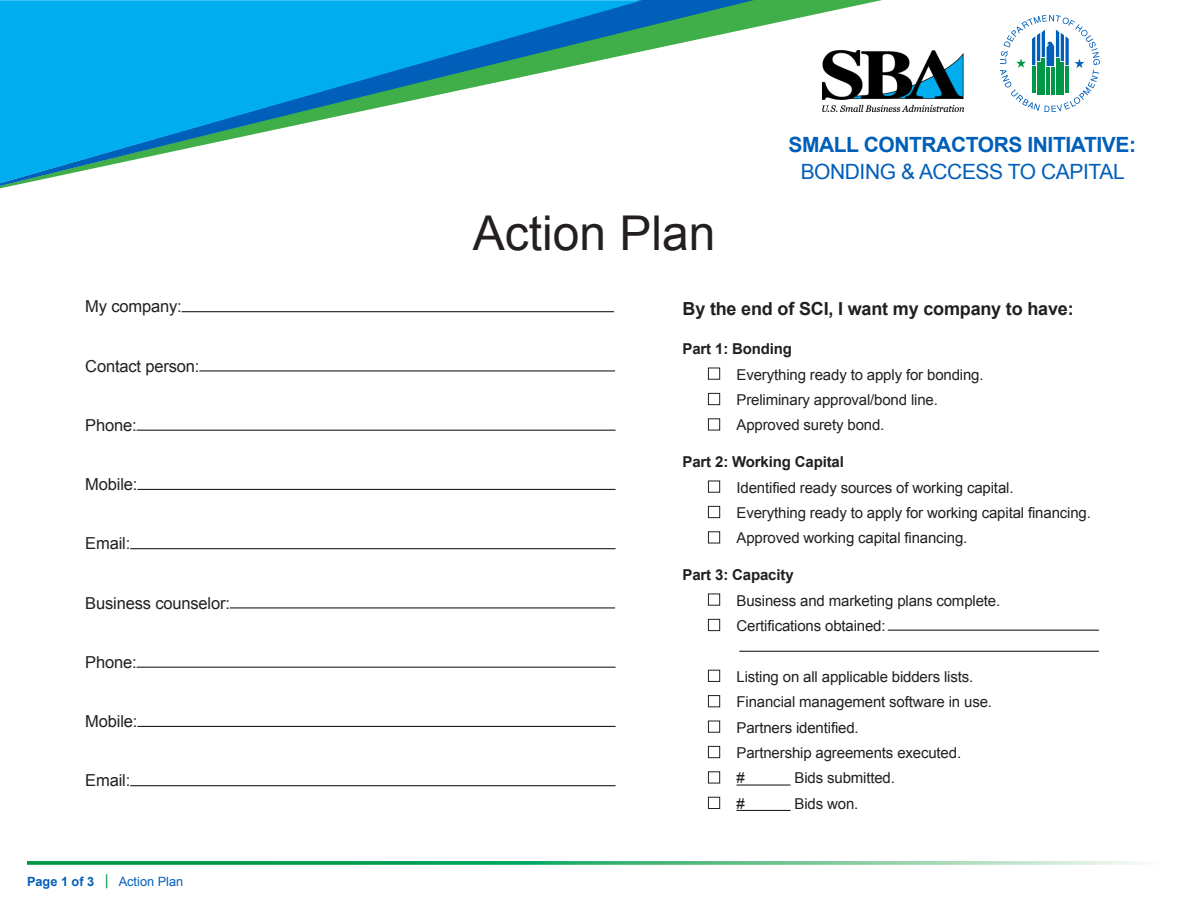
<style>
.page{position:relative;width:1188px;height:918px;background:#fff}
.page>*{position:absolute;margin:0;border:0;box-sizing:border-box;transform-origin:0 0}
.t1{font:48px "Arial";color:#231f20}
.t2{font:700 21px "Arial";letter-spacing:-.02em;color:#005fb9}
.t3{font:21px "Arial";letter-spacing:-.02em;color:#005fb9}
.t4{font:700 18px "Arial";letter-spacing:-.01em;color:#231f20}
.t5{font:16.5px "Arial";letter-spacing:-.01em;color:#231f20}
.t6{font:15px/25.3px "Arial";letter-spacing:-.01em;color:#231f20}
.t7{font:700 15px "Arial";letter-spacing:-.01em;color:#231f20}
.t8{font:12.75px "Arial";color:#005fb9}
.s1{font-weight:700}
.s2{font-size:15px;color:#009847}
</style>
<div class="page">
<img style="left:882px;top:51px;width:81px;height:61px">
<svg style="left:1000px;top:15px;width:100px;height:97px"></svg>
<svg style="left:754px;top:0;width:128px;height:112px"></svg>
<svg style="left:642px;top:0;width:112px;height:52px"></svg>
<svg style="left:0;top:0;width:642px;height:189px;fill:#00aeef"></svg>
<svg style="left:27px;top:861px;width:1112px;height:4px;background:#52ba82"></svg>
<hr style="left:182px;top:311px;width:432px;height:1px;background:#231f20">
<hr style="left:199px;top:370px;width:416px;height:2px;background:#231f20">
<hr style="left:137px;top:430px;width:479px;height:1px;background:#231f20">
<hr style="left:137px;top:489px;width:479px;height:1px;background:#231f20">
<hr style="left:130px;top:548px;width:486px;height:1px;background:#231f20">
<hr style="left:230px;top:607px;width:385px;height:2px;background:#231f20">
<hr style="left:137px;top:667px;width:479px;height:1px;background:#231f20">
<hr style="left:137px;top:726px;width:479px;height:1px;background:#231f20">
<hr style="left:130px;top:785px;width:486px;height:1px;background:#231f20">
<hr style="left:737px;top:784px;width:54px;height:2px;background:#231f20">
<hr style="left:737px;top:810px;width:54px;height:1px;background:#231f20">
<div style="left:708px;top:368px;width:12px;height:12px;border:1px solid #231f20"></div>
<div style="left:708px;top:393px;width:12px;height:12px;border:1px solid #231f20"></div>
<div style="left:708px;top:418px;width:12px;height:12px;border:1px solid #231f20"></div>
<div style="left:708px;top:481px;width:12px;height:12px;border:1px solid #231f20"></div>
<div style="left:708px;top:506px;width:12px;height:12px;border:1px solid #231f20"></div>
<div style="left:708px;top:531px;width:12px;height:12px;border:1px solid #231f20"></div>
<div style="left:708px;top:594px;width:12px;height:12px;border:1px solid #231f20"></div>
<div style="left:708px;top:619px;width:12px;height:12px;border:1px solid #231f20"></div>
<div style="left:708px;top:670px;width:12px;height:12px;border:1px solid #231f20"></div>
<div style="left:708px;top:695px;width:12px;height:12px;border:1px solid #231f20"></div>
<div style="left:708px;top:721px;width:12px;height:12px;border:1px solid #231f20"></div>
<div style="left:708px;top:746px;width:12px;height:12px;border:1px solid #231f20"></div>
<div style="left:708px;top:771px;width:12px;height:12px;border:1px solid #231f20"></div>
<div style="left:708px;top:797px;width:12px;height:12px;border:1px solid #231f20"></div>
<hr style="left:888px;top:630px;width:211px;height:1px;background:#231f20">
<hr style="left:739px;top:651px;width:360px;height:1px;background:#231f20">
<p class="t5" style="left:85px;top:297px;width:98px">My company:</p>
<p class="t5" style="left:85px;top:356px;width:116px">Contact person:</p>
<p class="t5" style="left:85px;top:416px;width:53px">Phone:</p>
<p class="t5" style="left:85px;top:475px;width:54px">Mobile:</p>
<p class="t5" style="left:85px;top:534px;width:47px">Email:</p>
<p class="t5" style="left:85px;top:593px;width:146px">Business counselor:</p>
<p class="t5" style="left:85px;top:653px;width:53px">Phone:</p>
<p class="t5" style="left:85px;top:712px;width:54px">Mobile:</p>
<p class="t5" style="left:85px;top:771px;width:47px">Email:</p>
<p class="t8" style="left:27px;top:874px;width:158px"><span class="s1">Page 1 of 3</span> <span class="s2">|</span> Action Plan</p>
<h1 class="t1" style="left:473px;top:207px;width:244px">Action Plan</h1>
<h2 class="t2" style="left:788px;top:132px;width:349px">SMALL CONTRACTORS INITIATIVE:</h2>
<h2 class="t3" style="left:801px;top:159px;width:326px">BONDING &amp; ACCESS TO CAPITAL</h2>
<p class="t4" style="left:683px;top:299px;width:393px">By the end of SCI, I want my company to have:</p>
<p class="t7" style="left:683px;top:341px;width:111px">Part 1: Bonding</p>
<p class="t6" style="left:737px;top:362px;width:249px">Everything ready to apply for bonding.<br>Preliminary approval/bond line.<br>Approved surety bond.</p>
<p class="t7" style="left:683px;top:453px;width:163px">Part 2: Working Capital</p>
<p class="t6" style="left:737px;top:475px;width:356px">Identified ready sources of working capital.<br>Everything ready to apply for working capital financing.<br>Approved working capital financing.</p>
<p class="t7" style="left:683px;top:566px;width:113px">Part 3: Capacity</p>
<p class="t6" style="left:737px;top:588px;width:265px">Business and marketing plans complete.<br>Certifications obtained:</p>
<p class="t6" style="left:737px;top:664px;width:257px">Listing on all applicable bidders lists.<br>Financial management software in use.<br>Partners identified.<br>Partnership agreements executed.<br>#</p>
<p class="t6" style="left:795px;top:766px;width:102px">Bids submitted.</p>
<p class="t6" style="left:737px;top:791px;width:10px">#</p>
<p class="t6" style="left:795px;top:791px;width:65px">Bids won.</p>
</div>
